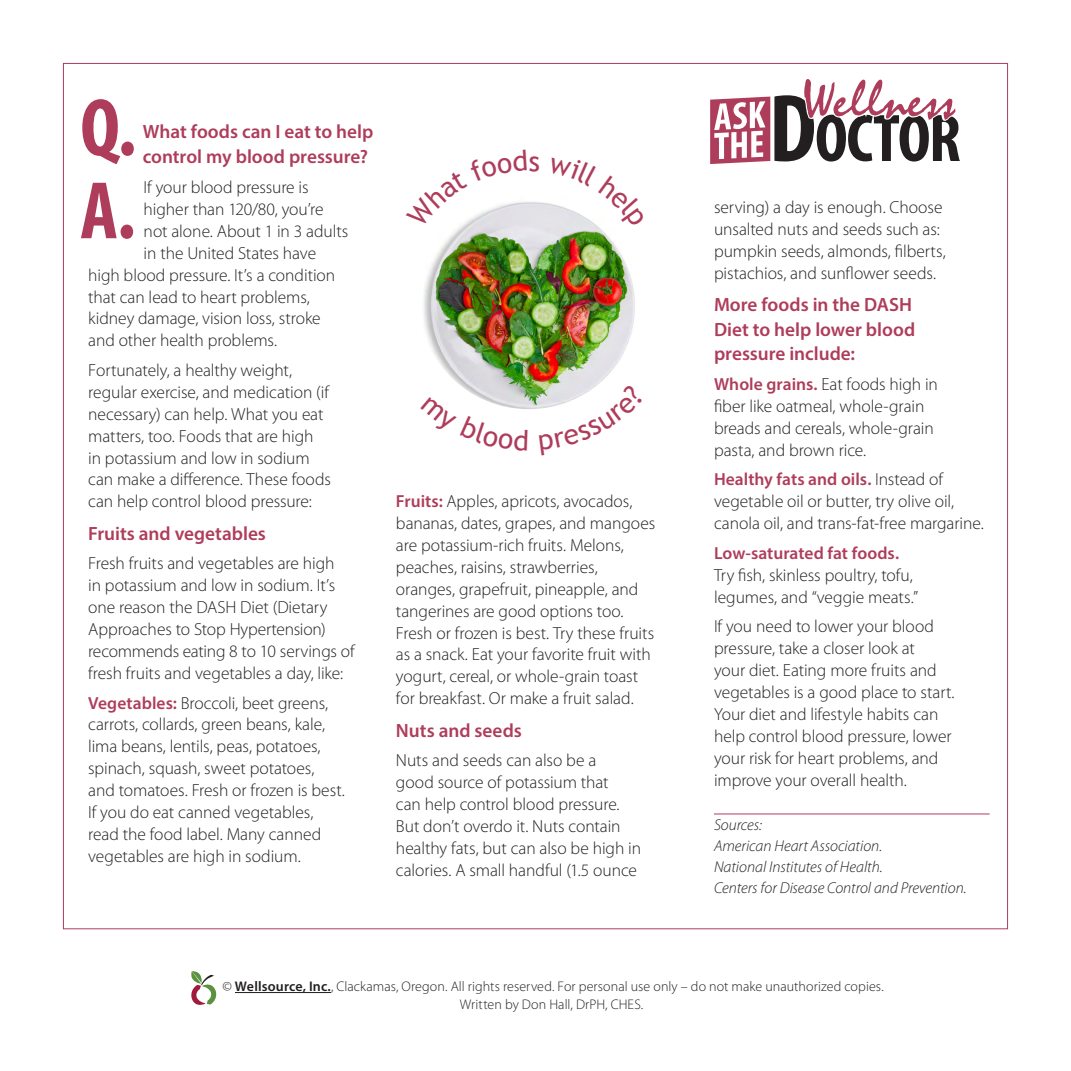
<style>
.page{position:relative;width:1071px;height:1071px;background:#fff}
.page>*{position:absolute;margin:0;border:0;box-sizing:border-box;transform-origin:0 0}
.t1{font:700 condensed 82.25px "Myriad Pro";color:#ae3d5b}
.t2{font:600 19.25px/24.5px "Myriad Pro";color:#ae3d5b}
.t3{font:300 17.5px/21.9px "Myriad Pro";letter-spacing:-.005em;color:#231f20}
.t4{font:600 17.5px "Myriad Pro";color:#ae3d5b}
.t5{font:italic 300 15.75px/21px "Myriad Pro";color:#231f20}
.t6{font:300 14px/17.5px "Myriad Pro";letter-spacing:.005em;color:#231f20;text-align:center}
.s1{font-weight:600;color:#ae3d5b}
.s2{font-weight:600}
</style>
<div class="page">
<svg style="left:710px;top:62px;width:250px;height:102px"></svg>
<img style="left:418px;top:189px;width:221px;height:220px;border-radius:110px">
<hr style="left:714px;top:814px;width:276px;height:1px;background:#ae3d5b">
<hr style="left:235px;top:992px;width:96px;height:1px;background:#231f20">
<svg style="left:191px;top:971px;width:26px;height:34px"></svg>
<svg style="left:477px;top:396px;width:50px;height:13px"></svg>
<svg style="left:539px;top:384px;width:59px;height:25px"></svg>
<svg style="left:444px;top:189px;width:96px;height:39px"></svg>
<svg style="left:548px;top:191px;width:67px;height:40px"></svg>
<h1 class="t1" style="left:80px;top:76px;width:58px">Q.</h1>
<p class="t2" style="left:143px;top:119px;width:232px">What foods can I eat to help control my blood pressure?</p>
<p class="t3" style="left:144px;top:176px;width:166px">If your blood pressure is</p>
<p class="t3" style="left:144px;top:198px;width:182px">higher than 120/80, you’re</p>
<p class="t3" style="left:144px;top:220px;width:206px">not alone. About 1 in 3 adults</p>
<p class="t3" style="left:144px;top:242px;width:174px">in the United States have</p>
<p class="t3" style="left:88px;top:264px;width:249px">high blood pressure. It’s a condition</p>
<p class="t3" style="left:88px;top:286px;width:223px">that can lead to heart problems,</p>
<p class="t3" style="left:88px;top:307px;width:234px">kidney damage, vision loss, stroke</p>
<p class="t3" style="left:88px;top:329px;width:191px">and other health problems.</p>
<p class="t3" style="left:88px;top:359px;width:244px">Fortunately, a healthy weight, regular exercise, and medication (if necessary) can help. What you eat matters, too. Foods that are high<br>in potassium and low in sodium can make a difference. These foods can help control blood pressure:</p>
<p class="t2" style="left:88px;top:520px;width:179px">Fruits and vegetables</p>
<p class="t3" style="left:88px;top:552px;width:268px">Fresh fruits and vegetables are high<br>in potassium and low in sodium. It’s one reason the DASH Diet (Dietary Approaches to Stop Hypertension) recommends eating 8 to 10 servings of fresh fruits and vegetables a day, like:</p>
<p class="t3" style="left:88px;top:692px;width:258px"><span class="s1">Vegetables:</span> Broccoli, beet greens, carrots, collards, green beans, kale, lima beans, lentils, peas, potatoes, spinach, squash, sweet potatoes, and tomatoes. Fresh or frozen is best.<br>If you do eat canned vegetables, read the food label. Many canned vegetables are high in sodium.</p>
<h1 class="t1" style="left:80px;top:159px;width:57px">A.</h1>
<p class="t3" style="left:396px;top:490px;width:261px"><span class="s1">Fruits:</span> Apples, apricots, avocados, bananas, dates, grapes, and mangoes are potassium-rich fruits. Melons, peaches, raisins, strawberries, oranges, grapefruit, pineapple, and tangerines are good options too.<br>Fresh or frozen is best. Try these fruits as a snack. Eat your favorite fruit with yogurt, cereal, or whole-grain toast for breakfast. Or make a fruit salad.</p>
<p class="t2" style="left:396px;top:717px;width:127px">Nuts and seeds</p>
<p class="t3" style="left:396px;top:749px;width:247px">Nuts and seeds can also be a<br>good source of potassium that<br>can help control blood pressure.<br>But don’t overdo it. Nuts contain healthy fats, but can also be high in calories. A small handful (1.5 ounce</p>
<p class="t3" style="left:714px;top:196px;width:233px">serving) a day is enough. Choose unsalted nuts and seeds such as: pumpkin seeds, almonds, filberts, pistachios, and sunflower seeds.</p>
<p class="t2" style="left:714px;top:292px;width:203px">More foods in the DASH<br>Diet to help lower blood pressure include:</p>
<p class="t3" style="left:714px;top:373px;width:225px"><span class="s1">Whole grains.</span> Eat foods high in fiber like oatmeal, whole-grain breads and cereals, whole-grain pasta, and brown rice.</p>
<p class="t3" style="left:714px;top:468px;width:271px"><span class="s1">Healthy fats and oils.</span> Instead of vegetable oil or butter, try olive oil, canola oil, and trans-fat-free margarine.</p>
<p class="t4" style="left:714px;top:542px;width:187px">Low-saturated fat foods.</p>
<p class="t3" style="left:714px;top:564px;width:206px">Try fish, skinless poultry, tofu, legumes, and “veggie meats.”</p>
<p class="t3" style="left:714px;top:615px;width:242px">If you need to lower your blood pressure, take a closer look at<br>your diet. Eating more fruits and vegetables is a good place to start.<br>Your diet and lifestyle habits can help control blood pressure, lower your risk for heart problems, and improve your overall health.</p>
<p class="t5" style="left:714px;top:814px;width:254px">Sources:<br>American Heart Association.<br>National Institutes of Health.<br>Centers for Disease Control and Prevention.</p>
<p class="t6" style="left:222px;top:978px;width:663px">© <span class="s2">Wellsource, Inc.</span>, Clackamas, Oregon. All rights reserved. For personal use only – do not make unauthorized copies.<br>Written by Don Hall, DrPH, CHES.</p>
</div>
